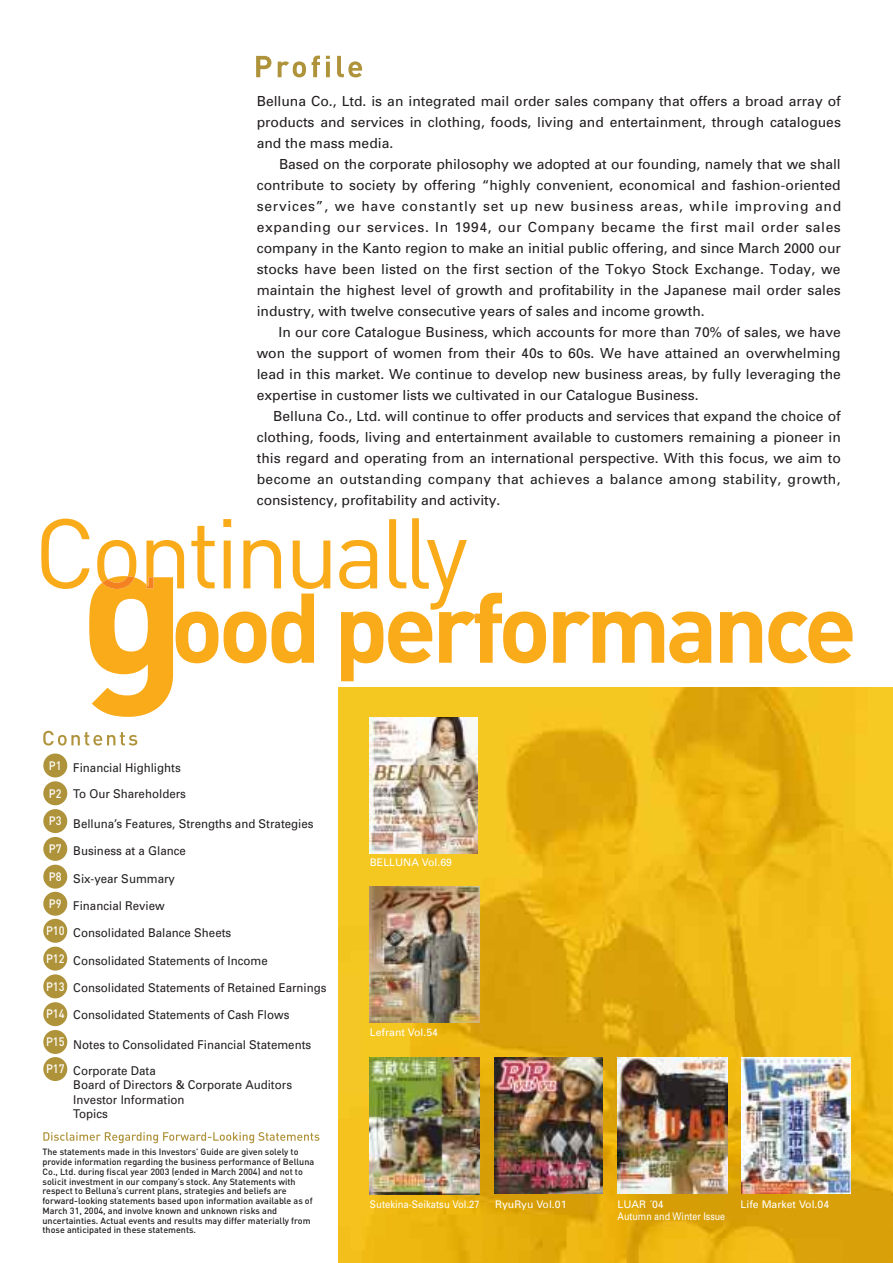
<style>
.page{position:relative;width:893px;height:1263px;background:#fff}
.page>*{position:absolute;margin:0;border:0;box-sizing:border-box;transform-origin:0 0}
.t1{font:13.8px/21px "Univers";color:#231f20;text-align:justify}
.t2{font:12.15px/26.4px "Univers";color:#231f20;scale:.95 1}
.t3{font:500 12.15px "DIN";color:#fff;scale:.9 1}
.t4{font:10.5px "Univers";color:#fff}
.t5{font:10.5px "Univers";color:#fff;scale:.9 1}
.t6{font:10.5px "Univers";color:#fff;scale:.85 1}
.t7{font:500 9px/9.8px "DIN";color:#231f20}
.s1{font-family:"DIN";font-weight:500;color:#fff}
</style>
<div class="page">
<img style="left:339px;top:687px;width:553px;height:576px">
<svg style="left:41px;top:519px;width:289px;height:198px"></svg>
<svg style="left:553px;top:612px;width:158px;height:51px"></svg>
<svg style="left:720px;top:612px;width:42px;height:51px"></svg>
<svg style="left:768px;top:612px;width:84px;height:51px"></svg>
<svg style="left:256px;top:56px;width:15px;height:21px"></svg>
<svg style="left:278px;top:56px;width:42px;height:21px"></svg>
<svg style="left:326px;top:62px;width:4px;height:15px"></svg>
<svg style="left:326px;top:56px;width:4px;height:3px"></svg>
<svg style="left:337px;top:56px;width:25px;height:21px"></svg>
<svg style="left:43px;top:731px;width:94px;height:15px"></svg>
<svg style="left:43px;top:1132px;width:276px;height:11px"></svg>
<img style="left:370px;top:1058px;width:109px;height:136px">
<div style="left:43px;top:1030px;width:24px;height:24px;background:#af933b;border-radius:50%"></div>
<div style="left:43px;top:1057px;width:24px;height:24px;background:#af933b;border-radius:50%"></div>
<div style="left:43px;top:1002px;width:24px;height:24px;background:#af933b;border-radius:50%"></div>
<div style="left:43px;top:974px;width:24px;height:24px;background:#af933b;border-radius:50%"></div>
<div style="left:43px;top:947px;width:24px;height:24px;background:#af933b;border-radius:50%"></div>
<div style="left:43px;top:919px;width:24px;height:24px;background:#af933b;border-radius:50%"></div>
<div style="left:43px;top:892px;width:24px;height:24px;background:#af933b;border-radius:50%"></div>
<div style="left:43px;top:865px;width:24px;height:24px;background:#af933b;border-radius:50%"></div>
<div style="left:43px;top:837px;width:24px;height:24px;background:#af933b;border-radius:50%"></div>
<div style="left:43px;top:809px;width:24px;height:24px;background:#af933b;border-radius:50%"></div>
<div style="left:43px;top:781px;width:24px;height:24px;background:#af933b;border-radius:50%"></div>
<div style="left:43px;top:754px;width:24px;height:23px;background:#af933b;border-radius:50%"></div>
<img style="left:370px;top:717px;width:108px;height:136px">
<img style="left:369px;top:886px;width:110px;height:137px">
<img style="left:495px;top:1057px;width:108px;height:137px">
<img style="left:617px;top:1057px;width:110px;height:136px">
<svg style="left:339px;top:518px;width:207px;height:163px"></svg>
<img style="left:741px;top:1057px;width:109px;height:136px">
<p class="t1" style="left:257px;top:92px;width:585px">Belluna Co., Ltd. is an integrated mail order sales company that offers a broad array of products and services in clothing, foods, living and entertainment, through catalogues and the mass media.</p>
<p class="t1" style="left:257px;top:155px;width:586px;text-indent:22px">Based on the corporate philosophy we adopted at our founding, namely that we shall contribute to society by offering “highly convenient, economical and fashion-oriented services”, we have constantly set up new business areas, while improving and expanding our services. In 1994, our Company became the first mail order sales company in the Kanto region to make an initial public offering, and since March 2000 our stocks have been listed on the first section of the Tokyo Stock Exchange. Today, we maintain the highest level of growth and profitability in the Japanese mail order sales industry, with twelve consecutive years of sales and income growth.</p>
<p class="t1" style="left:257px;top:323px;width:585px;text-indent:22px">In our core Catalogue Business, which accounts for more than 70% of sales, we have won the support of women from their 40s to 60s. We have attained an overwhelming lead in this market. We continue to develop new business areas, by fully leveraging the expertise in customer lists we cultivated in our Catalogue Business.</p>
<p class="t1" style="left:257px;top:407px;width:585px;text-indent:17px">Belluna Co., Ltd. will continue to offer products and services that expand the choice of clothing, foods, living and entertainment available to customers remaining a pioneer in this regard and operating from an international perspective. With this focus, we aim to become an outstanding company that achieves a balance among stability, growth, consistency, profitability and activity.</p>
<p class="t3" style="left:49px;top:761px;width:16px">P1</p>
<p class="t3" style="left:49px;top:789px;width:16px">P2</p>
<p class="t3" style="left:49px;top:817px;width:16px">P3</p>
<p class="t3" style="left:49px;top:844px;width:16px">P7</p>
<p class="t3" style="left:49px;top:872px;width:16px">P8</p>
<p class="t2" style="left:73px;top:756px;width:120px">Financial Highlights<br>To Our Shareholders</p>
<p class="t2" style="left:73px;top:811px;width:254px">Belluna’s Features, Strengths and Strategies</p>
<p class="t2" style="left:73px;top:839px;width:120px">Business at a Glance</p>
<p class="t2" style="left:73px;top:866px;width:109px">Six-year Summary</p>
<p class="t4" style="left:370px;top:859px;width:84px">BELLUNA Vol.69</p>
<p class="t2" style="left:49px;top:893px;width:123px"><span class="s1">P9</span> Financial Review</p>
<p class="t3" style="left:46px;top:926px;width:22px">P10</p>
<p class="t2" style="left:73px;top:920px;width:168px">Consolidated Balance Sheets</p>
<p class="t2" style="left:73px;top:948px;width:206px">Consolidated Statements of Income</p>
<p class="t2" style="left:73px;top:975px;width:268px">Consolidated Statements of Retained Earnings</p>
<p class="t2" style="left:73px;top:1003px;width:229px">Consolidated Statements of Cash Flows</p>
<p class="t2" style="left:73px;top:1032px;width:252px">Notes to Consolidated Financial Statements<br>Corporate Data</p>
<p class="t2" style="left:73px;top:1079px;width:232px;line-height:14.4px">Board of Directors &amp; Corporate Auditors<br>Investor Information<br>Topics</p>
<p class="t7" style="left:42px;top:1148px;width:273px">The statements made in this Investors’ Guide are given solely to provide information regarding the business performance of Belluna Co., Ltd. during fiscal year 2003 (ended in March 2004) and not to solicit investment in our company’s stock. Any Statements with respect to Belluna’s current plans, strategies and beliefs are forward-looking statements based upon information available as of March 31, 2004, and involve known and unknown risks and uncertainties. Actual events and results may differ materially from those anticipated in these statements.</p>
<p class="t3" style="left:46px;top:954px;width:22px">P12</p>
<p class="t3" style="left:46px;top:982px;width:22px">P13</p>
<p class="t3" style="left:46px;top:1010px;width:22px">P14</p>
<p class="t3" style="left:46px;top:1038px;width:22px">P15</p>
<p class="t3" style="left:46px;top:1065px;width:22px">P17</p>
<p class="t4" style="left:370px;top:1028px;width:70px">Lefrant Vol.54</p>
<p class="t5" style="left:370px;top:1201px;width:123px">Sutekina-Seikatsu Vol.27</p>
<p class="t4" style="left:495px;top:1201px;width:73px">RyuRyu Vol.01</p>
<p class="t4" style="left:617px;top:1201px;width:48px">LUAR ´04</p>
<p class="t4" style="left:740px;top:1200px;width:90px">Life Market Vol.04</p>
<p class="t6" style="left:617px;top:1212px;width:128px">Autumn and Winter Issue</p>
</div>
